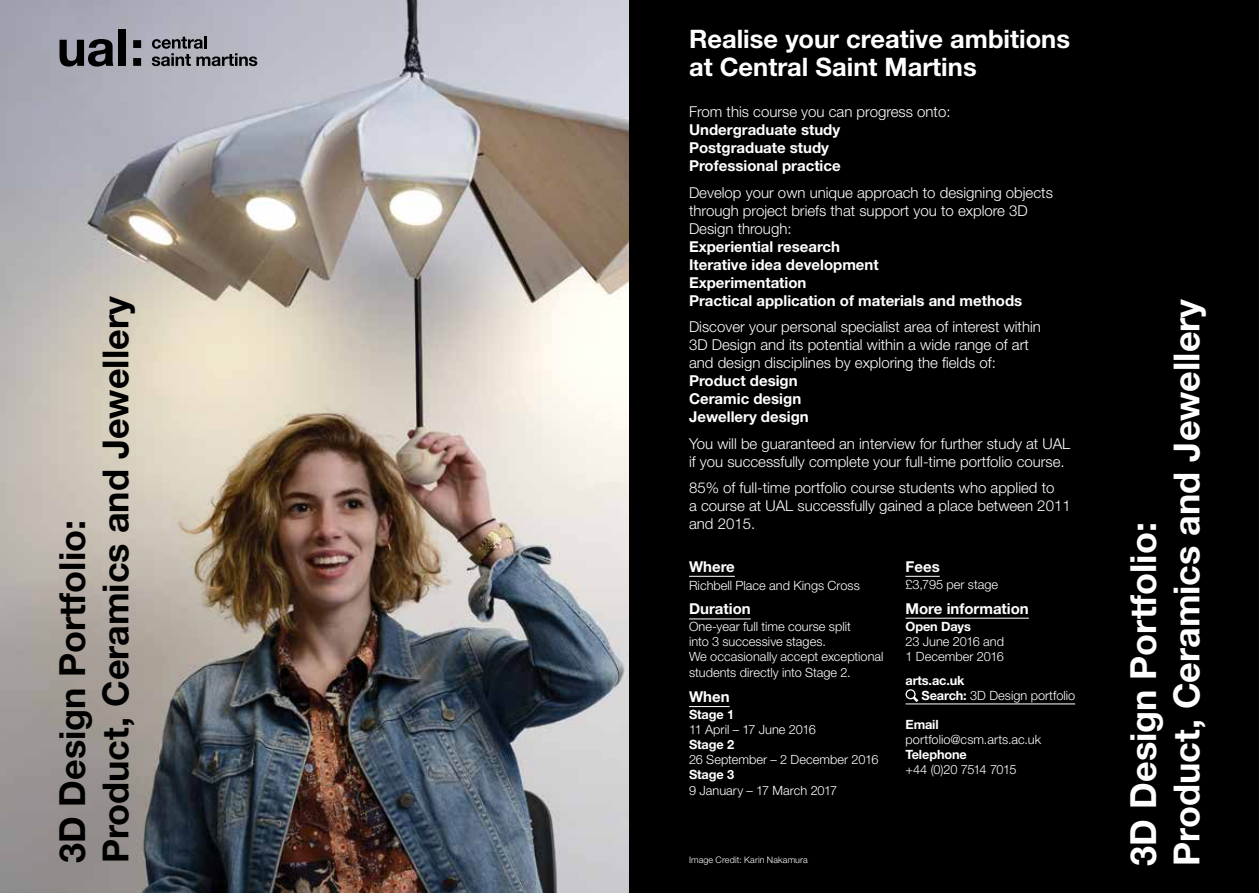
<style>
.page{position:relative;width:1259px;height:893px;background:#fff}
.page>*{position:absolute;margin:0;border:0;box-sizing:border-box;transform-origin:0 0}
.t1{font:700 36px/43.2px "Helvetica Neue LT Std";color:#fff}
.t2{font:700 36px/43.2px "Helvetica Neue LT Std";color:#000}
.t3{font:700 25.5px/28.5px "Helvetica Neue LT Std";color:#fff}
.t4{font:300 15px/18px "Helvetica Neue LT Std";color:#fff}
.t5{font:700 15px/18px "Helvetica Neue LT Std";color:#fff}
.t6{font:300 12.75px/15.3px "Helvetica Neue LT Std";letter-spacing:.005em;color:#fff}
.t7{font:700 12.75px/15px "Helvetica Neue LT Std";letter-spacing:-.01em;color:#fff}
.t8{font:300 12.75px "Helvetica Neue LT Std";letter-spacing:-.04em;color:#fff}
.t9{font:300 9px "Helvetica Neue LT Std";letter-spacing:.015em;color:#fff}
.s1{font-weight:300}
</style>
<div class="page">
<img style="left:0;top:0;width:629px;height:893px">
<div style="left:629px;top:0;width:630px;height:893px;background:#000"></div>
<hr style="left:689px;top:576px;width:46px;height:1px;background:#fff">
<hr style="left:689px;top:619px;width:61px;height:1px;background:#fff">
<hr style="left:689px;top:706px;width:40px;height:1px;background:#fff">
<hr style="left:905px;top:576px;width:34px;height:1px;background:#fff">
<hr style="left:905px;top:618px;width:124px;height:1px;background:#fff">
<hr style="left:905px;top:704px;width:170px;height:1px;background:#fff">
<svg style="left:905px;top:689px;width:13px;height:13px"></svg>
<svg style="left:60px;top:39px;width:53px;height:28px"></svg>
<div style="left:118px;top:30px;width:7px;height:36px;background:#000"></div>
<svg style="left:133px;top:40px;width:8px;height:26px"></svg>
<svg style="left:152px;top:36px;width:105px;height:30px;background:#81838a"></svg>
<h1 class="t2" style="left:50px;top:863px;width:568px;rotate:-90deg">3D Design Portfolio:<br>Product, Ceramics and Jewellery</h1>
<h2 class="t3" style="left:689px;top:24px;width:382px">Realise your creative ambitions at Central Saint Martins</h2>
<p class="t4" style="left:689px;top:102px;width:263px">From this course you can progress onto:</p>
<p class="t5" style="left:689px;top:120px;width:153px">Undergraduate study<br>Postgraduate study<br>Professional practice</p>
<p class="t4" style="left:689px;top:183px;width:365px">Develop your own unique approach to designing objects through project briefs that support you to explore 3D<br>Design through:</p>
<p class="t5" style="left:689px;top:237px;width:335px">Experiential research<br>Iterative idea development<br>Experimentation<br>Practical application of materials and methods</p>
<p class="t4" style="left:689px;top:317px;width:353px">Discover your personal specialist area of interest within<br>3D Design and its potential within a wide range of art and design disciplines by exploring the fields of:</p>
<p class="t5" style="left:689px;top:371px;width:121px">Product design<br>Ceramic design<br>Jewellery design</p>
<p class="t4" style="left:689px;top:434px;width:383px">You will be guaranteed an interview for further study at UAL if you successfully complete your full-time portfolio course.</p>
<p class="t4" style="left:689px;top:478px;width:383px">85% of full-time portfolio course students who applied to<br>a course at UAL successfully gained a place between 2011 and 2015.</p>
<p class="t5" style="left:689px;top:557px;width:47px">Where</p>
<p class="t6" style="left:689px;top:577px;width:172px">Richbell Place and Kings Cross</p>
<p class="t5" style="left:689px;top:600px;width:63px">Duration</p>
<p class="t6" style="left:689px;top:619px;width:196px">One-year full time course split<br>into 3 successive stages.<br>We occasionally accept exceptional students directly into Stage 2.</p>
<p class="t5" style="left:689px;top:687px;width:42px">When</p>
<p class="t7" style="left:689px;top:707px;width:47px">Stage 1</p>
<p class="t6" style="left:689px;top:722px;width:128px">11 April – 17 June 2016</p>
<p class="t7" style="left:689px;top:737px;width:47px">Stage 2</p>
<p class="t6" style="left:689px;top:752px;width:191px">26 September – 2 December 2016</p>
<p class="t7" style="left:689px;top:767px;width:47px">Stage 3</p>
<p class="t6" style="left:689px;top:782px;width:150px">9 January – 17 March 2017</p>
<p class="t5" style="left:905px;top:557px;width:36px">Fees</p>
<p class="t6" style="left:905px;top:576px;width:94px">£3,795 per stage</p>
<p class="t5" style="left:905px;top:599px;width:125px">More information</p>
<p class="t7" style="left:905px;top:618px;width:67px">Open Days</p>
<p class="t6" style="left:905px;top:633px;width:100px;line-height:15.8px">23 June 2016 and<br>1 December 2016</p>
<p class="t7" style="left:921px;top:673px;width:155px;text-indent:-16px">arts.ac.uk<br>Search: <span class="s1">3D Design portfolio</span></p>
<p class="t7" style="left:905px;top:716px;width:35px">Email</p>
<p class="t6" style="left:905px;top:731px;width:137px">portfolio@csm.arts.ac.uk</p>
<p class="t7" style="left:905px;top:746px;width:63px">Telephone</p>
<p class="t8" style="left:905px;top:761px;width:113px">+44 (0)20 7514 7015</p>
<p class="t9" style="left:689px;top:854px;width:120px">Image Credit: Karin Nakamura</p>
<h1 class="t1" style="left:1121px;top:865px;width:568px;rotate:-90deg">3D Design Portfolio:<br>Product, Ceramics and Jewellery</h1>
</div>
